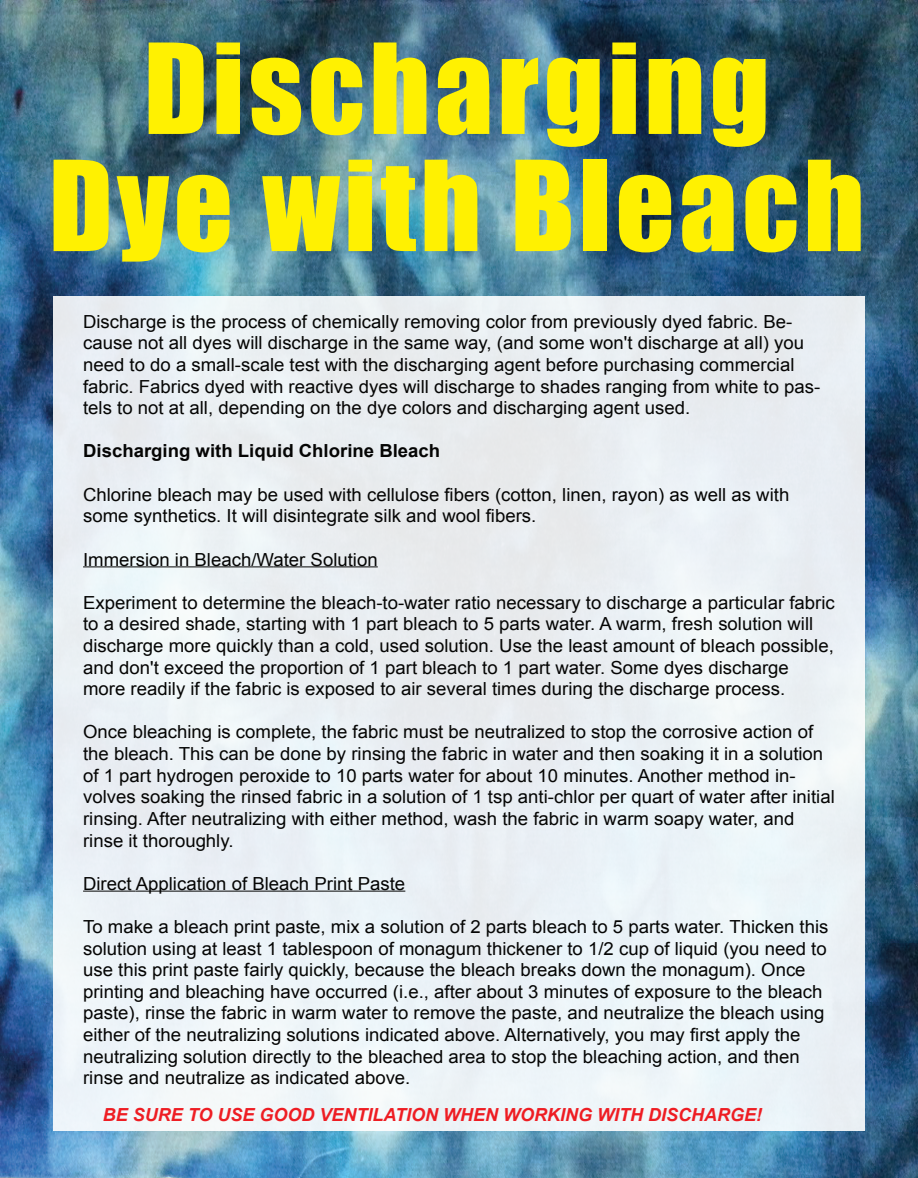
<style>
.page{position:relative;width:918px;height:1178px;background:#fff}
.page>*{position:absolute;margin:0;border:0;box-sizing:border-box;transform-origin:0 0}
.t1{font:115.65px/117px "Impact";letter-spacing:.04em;color:#fff101;text-align:center}
.t2{font:18px/21.6px "Arial";color:#050504}
.t3{font:italic 700 18px "Arial";color:#ee1d23}
.t4{font:700 18px "Arial";color:#050504}
</style>
<div class="page">
<img style="left:0;top:0;width:918px;height:1177px">
<div style="left:53px;top:296px;width:812px;height:834px;background:#eaf0f5"></div>
<hr style="left:83px;top:566px;width:190px;height:1px;background:#050504">
<hr style="left:273px;top:566px;width:105px;height:1px;background:#050504">
<hr style="left:83px;top:890px;width:53px;height:1px;background:#050504">
<hr style="left:136px;top:890px;width:269px;height:1px;background:#050504">
<h1 class="t1" style="left:49px;top:27px;width:817px">Discharging<br>Dye with Bleach</h1>
<p class="t2" style="left:83px;top:311px;width:739px">Discharge is the process of chemically removing color from previously dyed fabric. Be&shy;cause not all dyes will discharge in the same way, (and some won't discharge at all) you need to do a small-scale test with the discharging agent before purchasing commercial fabric. Fabrics dyed with reactive dyes will discharge to shades ranging from white to pas&shy;tels to not at all, depending on the dye colors and discharging agent used.</p>
<p class="t4" style="left:83px;top:439px;width:359px">Discharging with Liquid Chlorine Bleach</p>
<p class="t2" style="left:83px;top:483px;width:708px">Chlorine bleach may be used with cellulose fibers (cotton, linen, rayon) as well as with some synthetics. It will disintegrate silk and wool fibers.</p>
<p class="t2" style="left:83px;top:548px;width:296px">Immersion in Bleach/Water Solution</p>
<p class="t2" style="left:83px;top:591px;width:753px">Experiment to determine the bleach-to-water ratio necessary to discharge a particular fabric to a desired shade, starting with 1 part bleach to 5 parts water. A warm, fresh solution will discharge more quickly than a cold, used solution. Use the least amount of bleach possible, and don't exceed the proportion of 1 part bleach to 1 part water. Some dyes discharge more readily if the fabric is exposed to air several times during the discharge process.</p>
<p class="t2" style="left:83px;top:721px;width:753px">Once bleaching is complete, the fabric must be neutralized to stop the corrosive action of the bleach. This can be done by rinsing the fabric in water and then soaking it in a solution of 1 part hydrogen peroxide to 10 parts water for about 10 minutes. Another method in&shy;volves soaking the rinsed fabric in a solution of 1 tsp anti-chlor per quart of water after initial rinsing. After neutralizing with either method, wash the fabric in warm soapy water, and rinse it thoroughly.</p>
<p class="t2" style="left:83px;top:872px;width:324px">Direct Application of Bleach Print Paste</p>
<p class="t2" style="left:83px;top:915px;width:747px">To make a bleach print paste, mix a solution of 2 parts bleach to 5 parts water. Thicken this solution using at least 1 tablespoon of monagum thickener to 1/2 cup of liquid (you need to use this print paste fairly quickly, because the bleach breaks down the monagum). Once printing and bleaching have occurred (i.e., after about 3 minutes of exposure to the bleach paste), rinse the fabric in warm water to remove the paste, and neutralize the bleach using either of the neutralizing solutions indicated above. Alternatively, you may first apply the neutralizing solution directly to the bleached area to stop the bleaching action, and then rinse and neutralize as indicated above.</p>
<p class="t3" style="left:103px;top:1102px;width:661px">BE SURE TO USE GOOD VENTILATION WHEN WORKING WITH DISCHARGE!</p>
</div>
